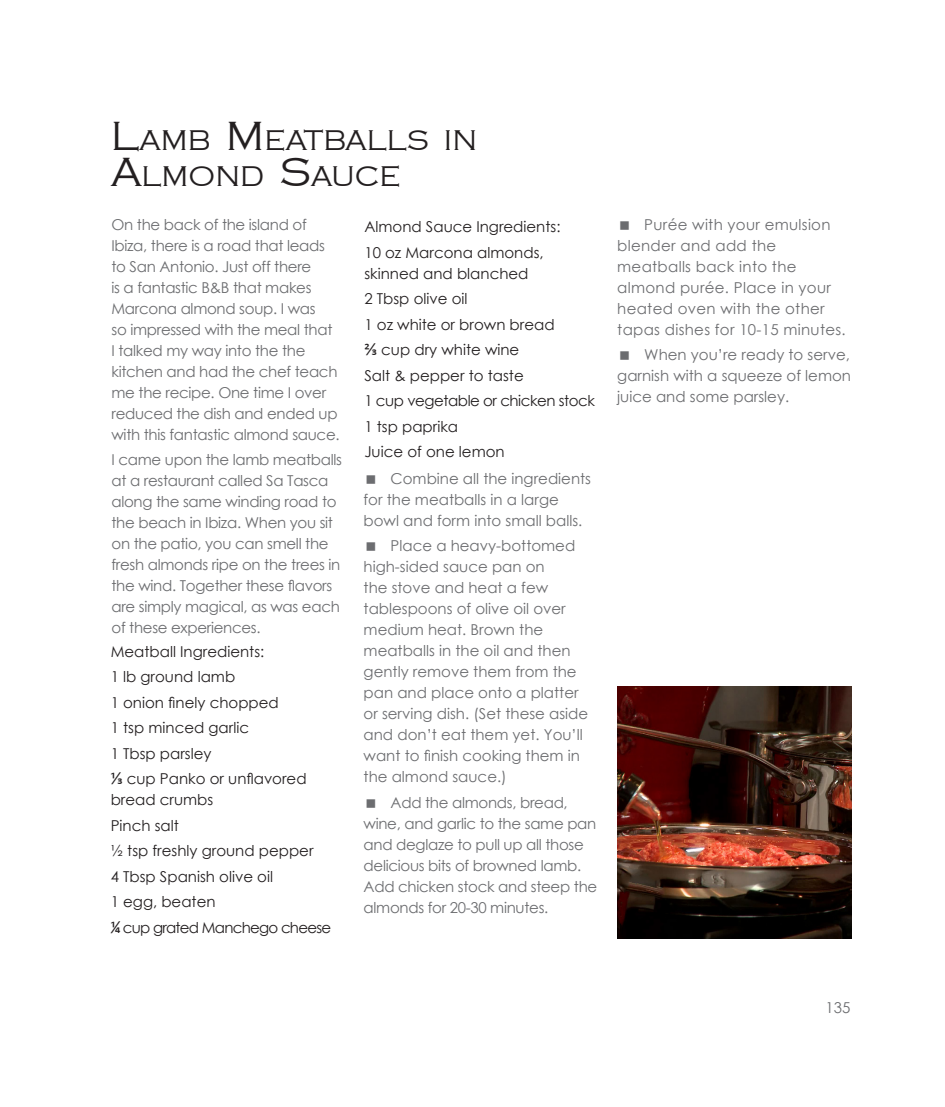
<style>
.page{position:relative;width:945px;height:1107px;background:#fff}
.page>*{position:absolute;margin:0;border:0;box-sizing:border-box;transform-origin:0 0}
.Recipe_Title{font:29.4px/36px "Copperplate";color:#231f20}
.t1{font:15px/21px "Century Gothic";letter-spacing:-.02em;color:#6c6d70}
.t2{font:15px/21px "Century Gothic";color:#6c6d70}
.Ingredients{font:15px/21px "Century Gothic";color:#231f20}
.t3{font:15px/21px "Century Gothic";letter-spacing:.02em;color:#6c6d70}
.Ingredients-2{font:15px "Century Gothic";letter-spacing:-.03em;color:#231f20}
.Ingredients-3{font:15px "Century Gothic";letter-spacing:-.05em;color:#231f20}
.s1{font-size:42px}
.s2{font-family:"Calibri";font-size:18px}
</style>
<div class="page">
<img style="left:618px;top:687px;width:233px;height:252px">
<p class="Recipe_Title" style="left:111px;top:122px;width:368px"><span class="s1">L</span>AMB <span class="s1">M</span> EATBALLS IN<br><span class="s1">A</span>LMOND <span class="s1">S</span>AUCE</p>
<p class="t1" style="left:111px;top:214px;width:230px">On the back of the island of<br>Ibiza, there is a road that leads to San Antonio. Just off there<br>is a fantastic B&amp;B that makes<br>Marcona almond soup. I was<br>so impressed with the meal that<br>I talked my way into the the kitchen and had the chef teach me the recipe. One time I over reduced the dish and ended up with this fantastic almond sauce.</p>
<p class="t1" style="left:111px;top:449px;width:232px">I came upon the lamb meatballs at a restaurant called Sa Tasca along the same winding road to the beach in Ibiza. When you sit on the patio, you can smell the fresh almonds ripe on the trees in the wind. Together these flavors are simply magical, as was each of these experiences.</p>
<p class="Ingredients" style="left:111px;top:640px;width:155px">Meatball Ingredients:</p>
<p class="Ingredients" style="left:111px;top:666px;width:126px">1 lb ground lamb</p>
<p class="Ingredients" style="left:111px;top:691px;width:170px">1 onion finely chopped</p>
<p class="Ingredients" style="left:111px;top:717px;width:140px">1 tsp minced garlic</p>
<p class="Ingredients" style="left:111px;top:742px;width:102px">1 Tbsp parsley</p>
<p class="Ingredients" style="left:111px;top:768px;width:197px"><span class="s2">1/3</span> cup Panko or unflavored bread crumbs</p>
<p class="Ingredients" style="left:111px;top:814px;width:70px">Pinch salt</p>
<p class="Ingredients" style="left:111px;top:840px;width:204px">½ tsp freshly ground pepper</p>
<p class="Ingredients" style="left:111px;top:865px;width:164px">4 Tbsp Spanish olive oil</p>
<p class="Ingredients" style="left:111px;top:891px;width:106px">1 egg, beaten</p>
<p class="Ingredients-3" style="left:111px;top:917px;width:222px"><span class="s2">1/4</span> cup grated Manchego cheese</p>
<p class="Ingredients" style="left:364px;top:216px;width:198px">Almond Sauce Ingredients:</p>
<p class="Ingredients" style="left:364px;top:242px;width:181px">10 oz Marcona almonds, skinned and blanched</p>
<p class="Ingredients" style="left:364px;top:288px;width:105px">2 Tbsp olive oil</p>
<p class="Ingredients" style="left:364px;top:314px;width:192px">1 oz white or brown bread</p>
<p class="Ingredients" style="left:364px;top:339px;width:157px"><span class="s2">2/3</span> cup dry white wine</p>
<p class="Ingredients" style="left:364px;top:365px;width:161px">Salt &amp; pepper to taste</p>
<p class="Ingredients-2" style="left:364px;top:390px;width:232px">1 cup vegetable or chicken stock</p>
<p class="Ingredients" style="left:364px;top:416px;width:95px">1 tsp paprika</p>
<p class="Ingredients" style="left:364px;top:441px;width:142px">Juice of one lemon</p>
<p class="t2" style="left:364px;top:468px;width:229px;text-indent:27px">Combine all the ingredients for the meatballs in a large bowl and form into small balls.</p>
<p class="t2" style="left:364px;top:535px;width:226px;text-indent:27px">Place a heavy-bottomed high-sided sauce pan on<br>the stove and heat a few tablespoons of olive oil over medium heat. Brown the meatballs in the oil and then gently remove them from the pan and place onto a platter or serving dish. (Set these aside and don’t eat them yet. You’ll want to finish cooking them in the almond sauce.)</p>
<p class="t1" style="left:364px;top:792px;width:235px;text-indent:27px">Add the almonds, bread, wine, and garlic to the same pan and deglaze to pull up all those delicious bits of browned lamb.<br>Add chicken stock and steep the almonds for 20-30 minutes.</p>
<p class="t3" style="left:617px;top:214px;width:230px;text-indent:27px">Purée with your emulsion blender and add the meatballs back into the almond purée. Place in your heated oven with the other tapas dishes for 10-15 minutes.</p>
<p class="t1" style="left:617px;top:344px;width:235px;text-align:justify;text-indent:27px">When you’re ready to serve, garnish with a squeeze of lemon juice and some parsley.</p>
<p class="t1" style="left:826px;top:997px;width:26px">135</p>
</div>
